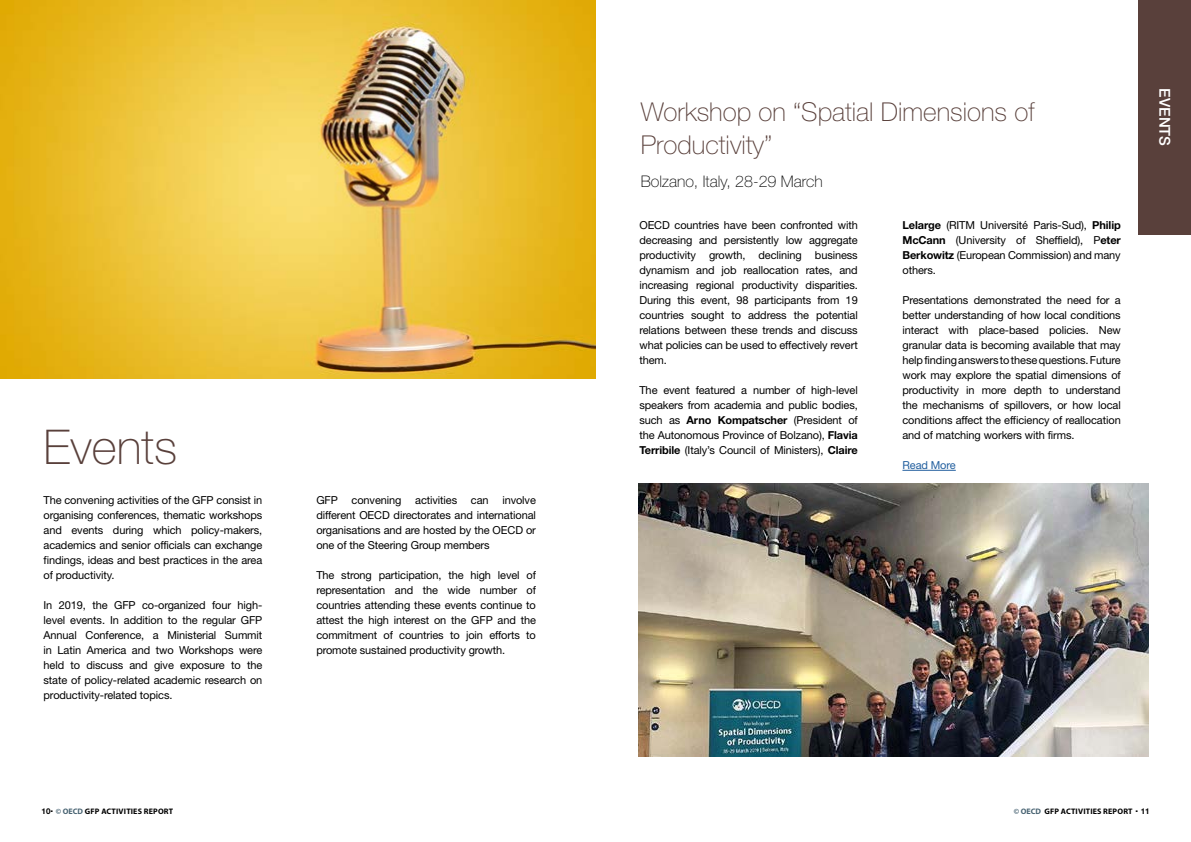
<style>
.page{position:relative;width:1191px;height:842px;background:#fff}
.page>*{position:absolute;margin:0;border:0;box-sizing:border-box;transform-origin:0 0}
.t1{font:100 48px "Helvetica Neue LT Std";color:#59403b}
.t2{font:100 26px/33px "Helvetica Neue LT Std";color:#59403b}
.t3{font:100 16px "Helvetica Neue LT Std";color:#000}
.t4{font:500 15px "Helvetica Neue";color:#fff}
.t5{font:11px/15px "Helvetica Neue LT Std";letter-spacing:-.01em;color:#000;text-align:justify}
.t6{font:11px "Helvetica Neue LT Std";letter-spacing:-.01em;color:#215e9e}
.t7{font:700 8px "Myriad Pro";letter-spacing:.02em;color:#000}
.s1{font-weight:700}
.s2{font-family:"Helvetica Neue LT Std"}
.s3{color:#496473}
</style>
<div class="page">
<div style="left:1139px;top:0;width:52px;height:234px;background:#59403b"></div>
<hr style="left:902px;top:470px;width:53px;height:1px;background:#215e9e">
<img style="left:638px;top:483px;width:510px;height:274px">
<img style="left:0;top:0;width:595px;height:378px">
<h1 class="t1" style="left:44px;top:419px;width:135px">Events</h1>
<p class="t5" style="left:44px;top:492px;width:220px">The convening activities of the GFP consist in organising conferences, thematic workshops and events during which policy-makers, academics and senior officials can exchange findings, ideas and best practices in the area of productivity.</p>
<p class="t5" style="left:44px;top:597px;width:220px">In 2019, the GFP co-organized four high&shy;level events. In addition to the regular GFP Annual Conference, a Ministerial Summit in Latin America and two Workshops were held to discuss and give exposure to the state of policy-related academic research on productivity-related topics.</p>
<p class="t5" style="left:316px;top:492px;width:221px">GFP convening activities can involve different OECD directorates and international organisations and are hosted by the OECD or one of the Steering Group members</p>
<p class="t5" style="left:316px;top:567px;width:221px">The strong participation, the high level of representation and the wide number of countries attending these events continue to attest the high interest on the GFP and the commitment of countries to join efforts to promote sustained productivity growth.</p>
<h2 class="t2" style="left:641px;top:95px;width:395px">Workshop on “Spatial Dimensions of<br>Productivity”</h2>
<h3 class="t3" style="left:641px;top:172px;width:183px">Bolzano, Italy, 28-29 March</h3>
<p class="t5" style="left:639px;top:218px;width:220px">OECD countries have been confronted with decreasing and persistently low aggregate productivity growth, declining business dynamism and job reallocation rates, and increasing regional productivity disparities.<br>During this event, 98 participants from 19 countries sought to address the potential relations between these trends and discuss what policies can be used to effectively revert them.</p>
<p class="t5" style="left:639px;top:383px;width:220px">The event featured a number of high-level speakers from academia and public bodies, such as <span class="s1">Arno Kompatscher</span> (President of the Autonomous Province of Bolzano), <span class="s1">Flavia Terribile</span> (Italy’s Council of Ministers), <span class="s1">Claire</span></p>
<p class="t5" style="left:902px;top:218px;width:220px"><span class="s1">Lelarge</span> (RITM Université Paris-Sud), <span class="s1">Philip McCann</span> (University of Sheffield), P<span class="s1">eter Berkowitz</span> (European Commission) and many others.</p>
<p class="t5" style="left:902px;top:293px;width:220px">Presentations demonstrated the need for a better understanding of how local conditions interact with place-based policies. New granular data is becoming available that may help finding answers to these questions. Future work may explore the spatial dimensions of productivity in more depth to understand the mechanisms of spillovers, or how local conditions affect the efficiency of reallocation and of matching workers with firms.</p>
<p class="t6" style="left:902px;top:459px;width:55px">Read More</p>
<h3 class="t4" style="left:1173px;top:88px;width:59px;rotate:90deg">EVENTS</h3>
<p class="t7" style="left:42px;top:806px;width:133px"><span class="s2">10</span><sup>.</sup> <span class="s3">© OECD</span> GFP ACTIVITIES REPORT</p>
<p class="t7" style="left:1013px;top:806px;width:137px"><span class="s3">© OECD</span> GFP ACTIVITIES REPORT <sup>.</sup> <span class="s2">11</span></p>
</div>
